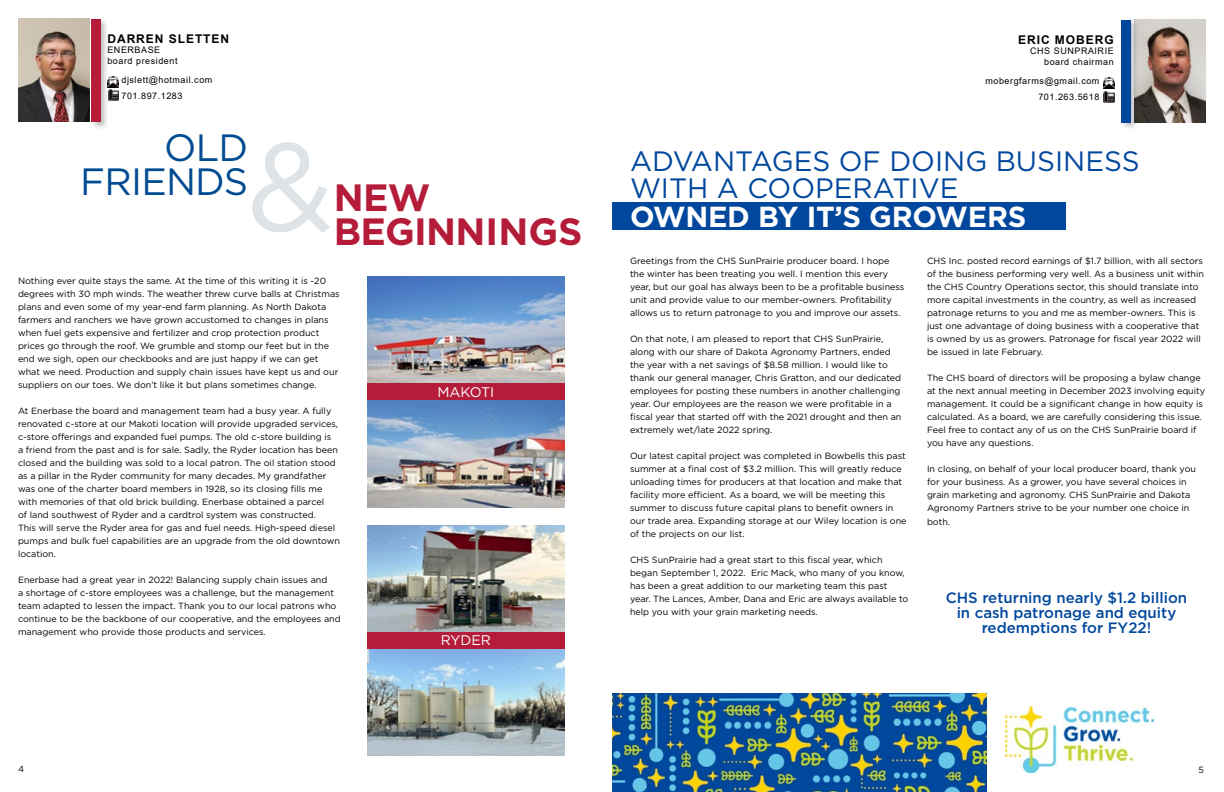
<style>
.page{position:relative;width:1224px;height:792px;background:#fff}
.page>*{position:absolute;margin:0;border:0;box-sizing:border-box;transform-origin:0 0}
.t1{font:125px "Gotham";color:#dde3e6}
.t2{font:700 38px/34px "Gotham";letter-spacing:-.02em;color:#b41c3a}
.t3{font:38px/34px "Gotham";letter-spacing:-.02em;color:#004b92;text-align:right}
.t4{font:700 29px "Gotham";letter-spacing:-.01em;color:#fff}
.t5{font:28px/27px "Gotham";color:#00479d}
.t6{font:500 15px/15px "Gotham";color:#00479d;text-align:center}
.t7{font:14px "Gotham";color:#fff}
.t8{font:700 12px "Arial";letter-spacing:.08em;color:#000}
.t9{font:9px/13px "Gotham";color:#000}
.t10{font:9px/10.8px "Arial";letter-spacing:.06em;color:#000}
</style>
<div class="page">
<div style="left:367px;top:625px;width:197px;height:34px;background:#b41c3a"></div>
<div style="left:367px;top:377px;width:197px;height:34px;background:#b41c3a"></div>
<div style="left:612px;top:202px;width:454px;height:28px;background:#00479d"></div>
<div style="left:90px;top:17px;width:19px;height:113px;background:#000;opacity:.25"></div>
<div style="left:92px;top:19px;width:9px;height:103px;background:#b41c3a"></div>
<img style="left:18px;top:19px;width:72px;height:103px">
<img style="left:1139px;top:20px;width:67px;height:103px">
<div style="left:1120px;top:18px;width:19px;height:113px;background:#000;opacity:.25"></div>
<div style="left:1122px;top:20px;width:9px;height:103px;background:#00479d"></div>
<svg style="left:1104px;top:77px;width:11px;height:25px"></svg>
<svg style="left:108px;top:76px;width:11px;height:24px"></svg>
<img style="left:1006px;top:707px;width:148px;height:65px">
<img style="left:612px;top:693px;width:374px;height:99px">
<div style="left:1062px;top:766px;width:100px;height:8px;background:#fff"></div>
<img style="left:367px;top:276px;width:197px;height:107px">
<img style="left:367px;top:401px;width:197px;height:106px">
<img style="left:367px;top:525px;width:197px;height:107px">
<img style="left:367px;top:650px;width:197px;height:106px">
<h3 class="t8" style="left:107px;top:30px;width:123px">DARREN SLETTEN</h3>
<p class="t10" style="left:107px;top:45px;width:72px">ENERBASE board president</p>
<p class="t10" style="left:122px;top:72px;width:92px;line-height:15.3px">djslett@hotmail.com<br>701.897.1283</p>
<h2 class="t3" style="left:80px;top:130px;width:170px">OLD<br>FRIENDS</h2>
<h1 class="t1" style="left:247px;top:107px;width:89px">&amp;</h1>
<h2 class="t2" style="left:334px;top:180px;width:250px">NEW<br>BEGINNINGS</h2>
<p class="t9" style="left:18px;top:275px;width:323px">Nothing ever quite stays the same. At the time of this writing it is -20 degrees with 30 mph winds. The weather threw curve balls at Christmas plans and even some of my year-end farm planning. As North Dakota farmers and ranchers we have grown accustomed to changes in plans when fuel gets expensive and fertilizer and crop protection product prices go through the roof. We grumble and stomp our feet but in the end we sigh, open our checkbooks and are just happy if we can get what we need. Production and supply chain issues have kept us and our suppliers on our toes. We don’t like it but plans sometimes change.</p>
<p class="t9" style="left:18px;top:405px;width:324px">At Enerbase the board and management team had a busy year. A fully renovated c-store at our Makoti location will provide upgraded services, c-store offerings and expanded fuel pumps. The old c-store building is<br>a friend from the past and is for sale. Sadly, the Ryder location has been closed and the building was sold to a local patron. The oil station stood as a pillar in the Ryder community for many decades. My grandfather was one of the charter board members in 1928, so its closing fills me with memories of that old brick building. Enerbase obtained a parcel<br>of land southwest of Ryder and a cardtrol system was constructed.<br>This will serve the Ryder area for gas and fuel needs. High-speed diesel pumps and bulk fuel capabilities are an upgrade from the old downtown location.</p>
<p class="t9" style="left:18px;top:573px;width:324px">Enerbase had a great year in 2022! Balancing supply chain issues and<br>a shortage of c-store employees was a challenge, but the management team adapted to lessen the impact. Thank you to our local patrons who continue to be the backbone of our cooperative, and the employees and management who provide those products and services.</p>
<h3 class="t7" style="left:437px;top:383px;width:58px">MAKOTI</h3>
<h3 class="t7" style="left:441px;top:631px;width:52px">RYDER</h3>
<h3 class="t8" style="left:1018px;top:31px;width:97px">ERIC MOBERG</h3>
<p class="t10" style="left:1030px;top:46px;width:85px;text-align:right">CHS SUNPRAIRIE board chairman</p>
<p class="t10" style="left:985px;top:73px;width:115px;line-height:15.3px;text-align:right">mobergfarms@gmail.com<br>701.263.5618</p>
<h3 class="t5" style="left:630px;top:147px;width:511px">ADVANTAGES OF DOING BUSINESS<br>WITH A COOPERATIVE</h3>
<h3 class="t4" style="left:630px;top:198px;width:398px">OWNED BY IT’S GROWERS</h3>
<p class="t9" style="left:630px;top:254px;width:276px">Greetings from the CHS SunPrairie producer board. I hope the winter has been treating you well. I mention this every year, but our goal has always been to be a profitable business unit and provide value to our member-owners. Profitability allows us to return patronage to you and improve our assets.</p>
<p class="t9" style="left:630px;top:332px;width:273px">On that note, I am pleased to report that CHS SunPrairie, along with our share of Dakota Agronomy Partners, ended the year with a net savings of $8.58 million. I would like to thank our general manager, Chris Gratton, and our dedicated employees for posting these numbers in another challenging year. Our employees are the reason we were profitable in a fiscal year that started off with the 2021 drought and then an extremely wet/late 2022 spring.</p>
<p class="t9" style="left:630px;top:449px;width:278px">Our latest capital project was completed in Bowbells this past summer at a final cost of $3.2 million. This will greatly reduce unloading times for producers at that location and make that facility more efficient. As a board, we will be meeting this summer to discuss future capital plans to benefit owners in our trade area. Expanding storage at our Wiley location is one of the projects on our list.</p>
<p class="t9" style="left:630px;top:553px;width:280px">CHS SunPrairie had a great start to this fiscal year, which began September 1, 2022. Eric Mack, who many of you know, has been a great addition to our marketing team this past year. The Lances, Amber, Dana and Eric are always available to help you with your grain marketing needs.</p>
<p class="t9" style="left:927px;top:254px;width:279px">CHS Inc. posted record earnings of $1.7 billion, with all sectors of the business performing very well. As a business unit within the CHS Country Operations sector, this should translate into more capital investments in the country, as well as increased patronage returns to you and me as member-owners. This is just one advantage of doing business with a cooperative that is owned by us as growers. Patronage for fiscal year 2022 will be issued in late February.</p>
<p class="t9" style="left:927px;top:371px;width:280px">The CHS board of directors will be proposing a bylaw change at the next annual meeting in December 2023 involving equity management. It could be a significant change in how equity is calculated. As a board, we are carefully considering this issue.<br>Feel free to contact any of us on the CHS SunPrairie board if you have any questions.</p>
<p class="t9" style="left:927px;top:462px;width:271px">In closing, on behalf of your local producer board, thank you for your business. As a grower, you have several choices in grain marketing and agronomy. CHS SunPrairie and Dakota Agronomy Partners strive to be your number one choice in</p>
<p class="t9" style="left:927px;top:515px;width:25px">both.</p>
<h3 class="t6" style="left:946px;top:590px;width:243px">CHS returning nearly $1.2 billion in cash patronage and equity redemptions for FY22!</h3>
<p class="t9" style="left:18px;top:762px;width:8px">4</p>
<p class="t9" style="left:1198px;top:763px;width:7px">5</p>
</div>
